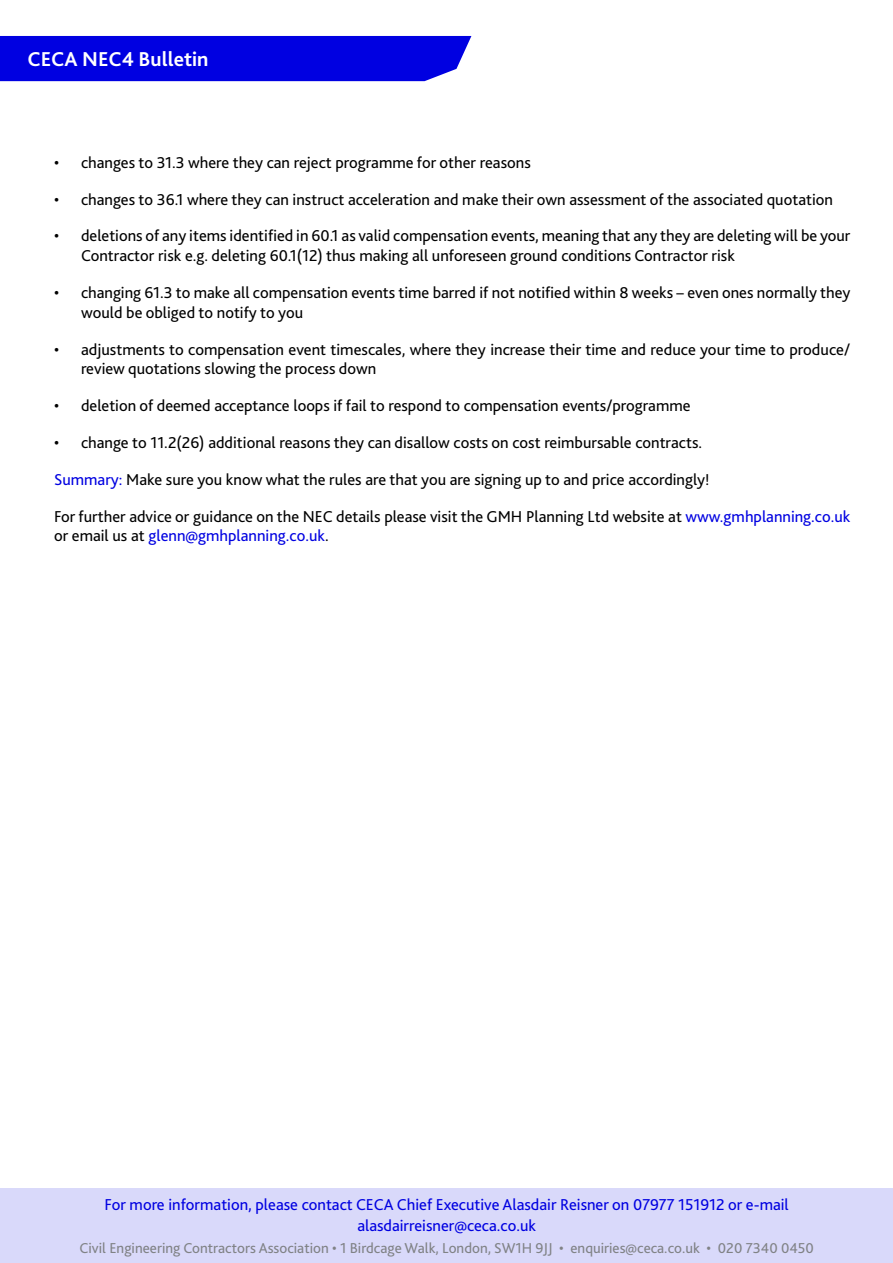
<style>
.page{position:relative;width:893px;height:1263px;background:#fff}
.page>*{position:absolute;margin:0;border:0;box-sizing:border-box;transform-origin:0 0}
.t1{font:700 21px "Bliss 2";color:#fff}
.t2{font:16.5px/19.8px "Bliss 2";color:#000}
.t3{font:16.5px/21.6px "Bliss 2";color:#0000e1;text-align:center}
.t4{font:15px "Bliss 2";color:#808285}
.s1{color:#0000e1}
</style>
<div class="page">
<div style="left:0;top:36px;width:471px;height:45px;background:#0000e1"></div>
<div style="left:0;top:1188px;width:893px;height:75px;background:#d9d9fa"></div>
<p class="t1" style="left:28px;top:46px;width:182px">CECA NEC4 Bulletin</p>
<p class="t2" style="left:54px;top:152px;width:478px">• changes to 31.3 where they can reject programme for other reasons</p>
<p class="t2" style="left:54px;top:189px;width:780px">• changes to 36.1 where they can instruct acceleration and make their own assessment of the associated quotation</p>
<p class="t2" style="left:81px;top:226px;width:771px;text-indent:-27px">• deletions of any items identified in 60.1 as valid compensation events, meaning that any they are deleting will be your<br>Contractor risk e.g. deleting 60.1(12) thus making all unforeseen ground conditions Contractor risk</p>
<p class="t2" style="left:81px;top:283px;width:771px;text-indent:-27px">• changing 61.3 to make all compensation events time barred if not notified within 8 weeks – even ones normally they would be obliged to notify to you</p>
<p class="t2" style="left:81px;top:339px;width:771px;text-indent:-27px">• adjustments to compensation event timescales, where they increase their time and reduce your time to produce/ review quotations slowing the process down</p>
<p class="t2" style="left:54px;top:396px;width:638px">• deletion of deemed acceptance loops if fail to respond to compensation events/programme</p>
<p class="t2" style="left:54px;top:433px;width:650px">• change to 11.2(26) additional reasons they can disallow costs on cost reimbursable contracts.</p>
<p class="t2" style="left:54px;top:469px;width:657px"><span class="s1">Summary:</span> Make sure you know what the rules are that you are signing up to and price accordingly!</p>
<p class="t2" style="left:54px;top:506px;width:798px">For further advice or guidance on the NEC details please visit the GMH Planning Ltd website at <span class="s1">www.gmhplanning.co.uk </span>or email us at <span class="s1">glenn@gmhplanning.co.uk</span>.</p>
<p class="t3" style="left:105px;top:1193px;width:686px">For more information, please contact CECA Chief Executive Alasdair Reisner on 07977 151912 or e-mail alasdairreisner@ceca.co.uk</p>
<p class="t4" style="left:80px;top:1238px;width:736px">Civil Engineering Contractors Association • 1 Birdcage Walk, London, SW1H 9JJ • enquiries@ceca.co.uk • 020 7340 0450</p>
</div>
